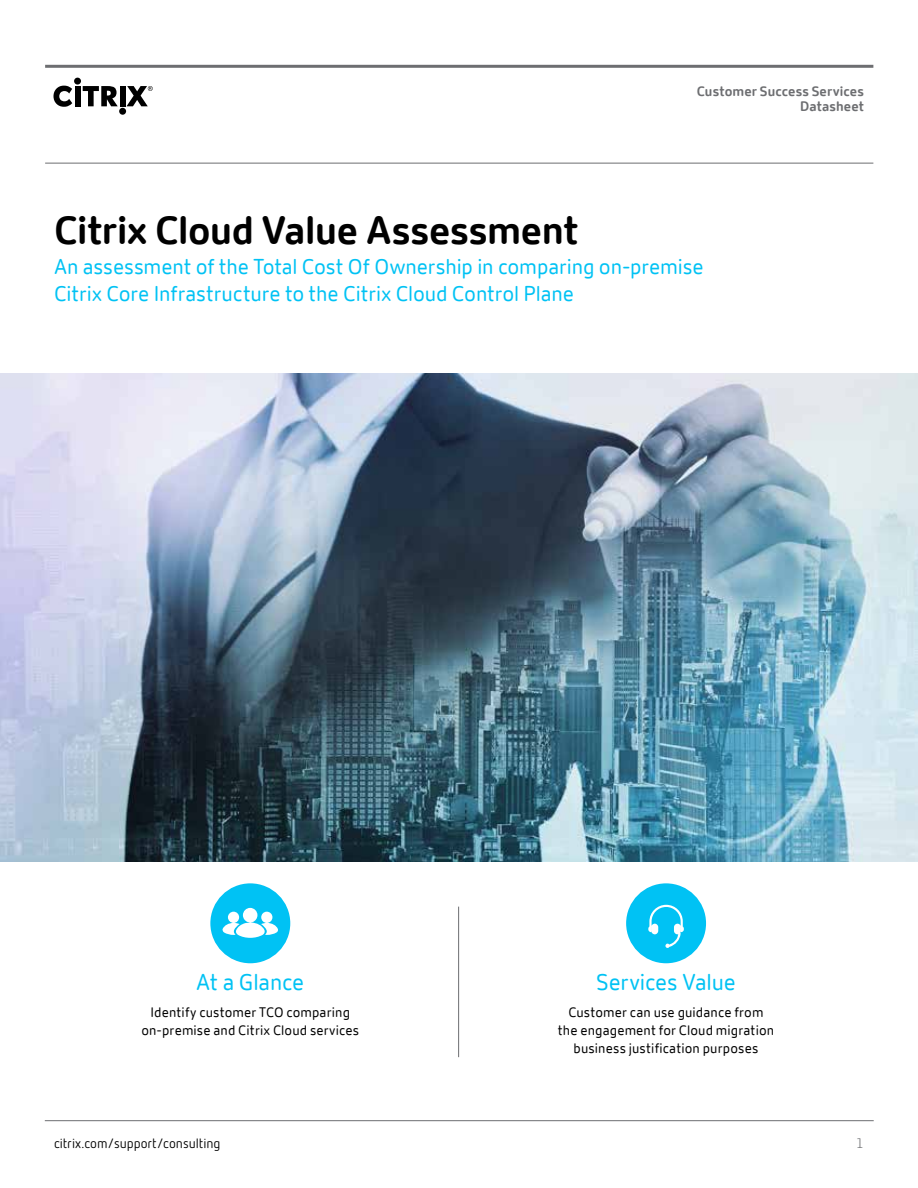
<style>
.page{position:relative;width:918px;height:1188px;background:#fff}
.page>*{position:absolute;margin:0;border:0;box-sizing:border-box;transform-origin:0 0}
.t1{font:700 39px "Citrix New Sans";letter-spacing:-.01em;color:#000}
.t2{font:22.5px "Citrix New Sans";letter-spacing:-.005em;color:#00c2f4}
.t3{font:21px/27px "Citrix New Sans";letter-spacing:-.005em;color:#00c2f4}
.t4{font:13.5px/18px "Citrix New Sans";letter-spacing:.01em;color:#000;text-align:center}
.t5{font:700 13.5px/15px "Citrix New Sans";letter-spacing:.005em;color:#6d6e71;text-align:right}
.t6{font:13.5px "Netto OT";color:#000}
.t7{font:300 13.5px "Citrix New Sans";color:#6d6e71}
</style>
<div class="page">
<hr style="left:45px;top:65px;width:828px;height:3px;background:#6d6e71">
<div style="left:74px;top:78px;width:7px;height:7px;background:#000;border-radius:50%"></div>
<div style="left:75px;top:86px;width:5px;height:20px;background:#000"></div>
<div style="left:119px;top:108px;width:7px;height:7px;background:#000;border-radius:50%"></div>
<div style="left:120px;top:86px;width:5px;height:20px;background:#000"></div>
<svg style="left:53px;top:86px;width:19px;height:21px"></svg>
<svg style="left:83px;top:86px;width:35px;height:20px"></svg>
<svg style="left:127px;top:86px;width:26px;height:20px"></svg>
<hr style="left:45px;top:1120px;width:829px;height:1px;background:#6d6e71">
<hr style="left:45px;top:163px;width:828px;height:1px;background:#6d6e71">
<hr style="left:458px;top:907px;width:1px;height:150px;background:#6d6e71">
<div style="left:210px;top:883px;width:80px;height:80px;background:#00c2f4;border-radius:50%"></div>
<div style="left:626px;top:883px;width:80px;height:80px;background:#00c2f4;border-radius:50%"></div>
<svg style="left:223px;top:908px;width:55px;height:30px"></svg>
<svg style="left:648px;top:905px;width:36px;height:43px"></svg>
<img style="left:0;top:374px;width:918px;height:488px">
<h1 class="t1" style="left:54px;top:207px;width:526px">Citrix Cloud Value Assessment</h1>
<p class="t5" style="left:697px;top:84px;width:169px">Customer Success Services<br>Datasheet</p>
<h3 class="t3" style="left:54px;top:254px;width:651px">An assessment of the Total Cost Of Ownership in comparing on-premise<br>Citrix Core Infrastructure to the Citrix Cloud Control Plane</h3>
<h2 class="t2" style="left:196px;top:970px;width:110px">At a Glance</h2>
<h2 class="t2" style="left:596px;top:970px;width:141px">Services Value</h2>
<p class="t4" style="left:141px;top:1004px;width:219px">Identify customer TCO comparing on-premise and Citrix Cloud services</p>
<p class="t4" style="left:558px;top:1004px;width:218px">Customer can use guidance from the engagement for Cloud migration business justification purposes</p>
<p class="t6" style="left:54px;top:1135px;width:168px">citrix.com/support/consulting</p>
<p class="t7" style="left:856px;top:1136px;width:9px">1</p>
</div>
